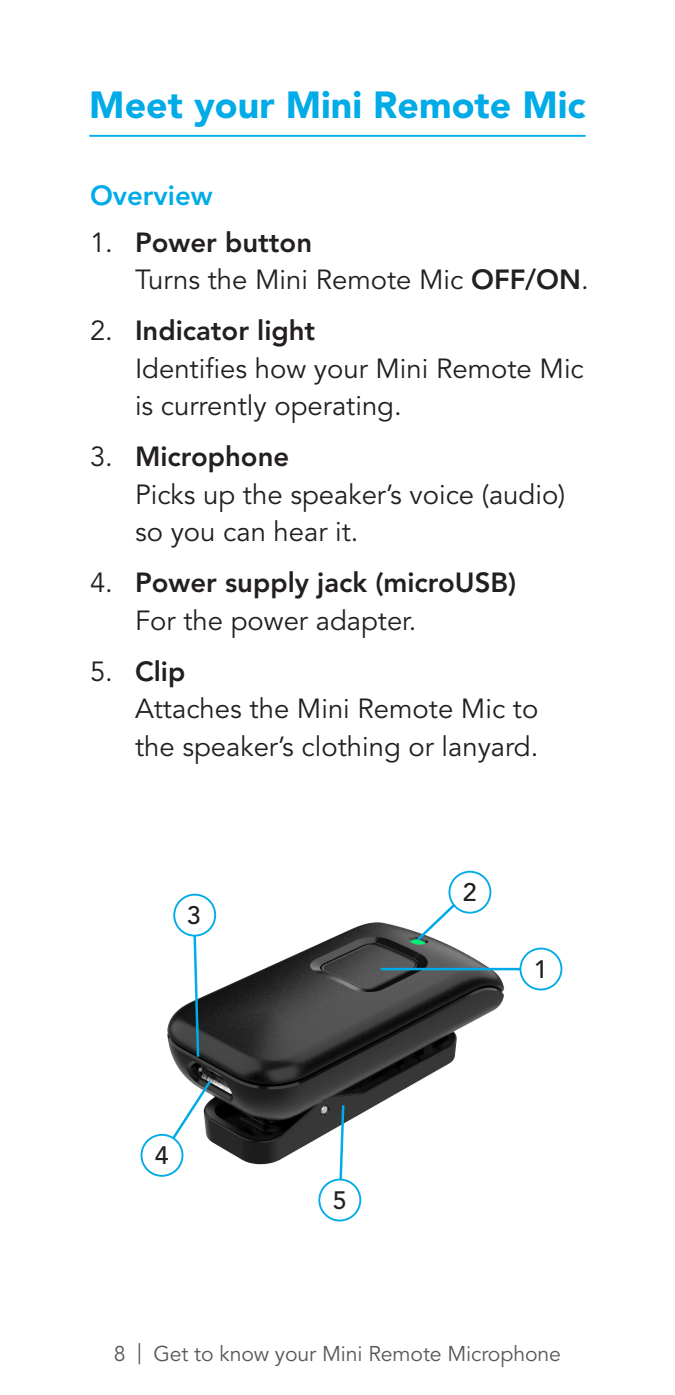
<style>
.page{position:relative;width:675px;height:1395px;background:#fff}
.page>*{position:absolute;margin:0;border:0;box-sizing:border-box;transform-origin:0 0}
.Page_Headline{font:37.5px "Avenir LT SLI Std Black";color:#00abe7}
.t1{font:27.5px/37.5px "Avenir LT SLI Std Book";color:#231f20}
.t2{font:27.5px/37.5px "Avenir LT SLI Std Heavy";color:#231f20}
.Subhead{font:27.5px "Avenir LT SLI Std Heavy";color:#00abe7}
.t3{font:25px "Avenir LT SLI Std Medium";color:#231f20}
.t4{font:21.25px "Avenir LT SLI Std Book";letter-spacing:-.005em;color:#57585a}
.s1{font-family:"Avenir LT SLI Std Heavy"}
.s2{font-family:"Avenir LT SLI Std Book"}
</style>
<div class="page">
<hr style="left:89px;top:135px;width:497px;height:2px;background:#00abe7">
<img style="left:141px;top:883px;width:379px;height:288px">
<hr style="left:381px;top:968px;width:148px;height:2px;background:#00abe7">
<div style="left:520px;top:949px;width:41px;height:41px;background:#fff;border-radius:50%"></div>
<div style="left:520px;top:948px;width:42px;height:42px;border:2px solid #00abe7;border-radius:50%"></div>
<svg style="left:414px;top:893px;width:52px;height:50px"></svg>
<div style="left:449px;top:872px;width:41px;height:41px;background:#fff;border-radius:50%"></div>
<div style="left:449px;top:871px;width:42px;height:43px;border:2px solid #00abe7;border-radius:50%"></div>
<svg style="left:159px;top:1078px;width:54px;height:80px"></svg>
<div style="left:142px;top:1135px;width:40px;height:41px;background:#fff;border-radius:50%"></div>
<div style="left:141px;top:1134px;width:42px;height:43px;border:2px solid #00abe7;border-radius:50%"></div>
<svg style="left:338px;top:1103px;width:8px;height:77px"></svg>
<div style="left:318px;top:1179px;width:43px;height:42px;border:2px solid #00abe7;border-radius:50%"></div>
<svg style="left:191px;top:936px;width:10px;height:123px"></svg>
<div style="left:174px;top:895px;width:41px;height:41px;background:#fff;border-radius:50%"></div>
<div style="left:173px;top:894px;width:43px;height:43px;border:2px solid #00abe7;border-radius:50%"></div>
<p class="Page_Headline" style="left:89px;top:83px;width:498px">Meet your Mini Remote Mic</p>
<p class="Subhead" style="left:90px;top:179px;width:124px">Overview</p>
<p class="t1" style="left:135px;top:224px;width:455px;text-indent:-45px">1. <span class="s1">Power button<br></span>Turns the Mini Remote Mic <span class="s1">OFF/ON</span>.</p>
<p class="t1" style="left:135px;top:313px;width:450px;text-indent:-45px">2. <span class="s1">Indicator light<br></span>Identifies how your Mini Remote Mic is currently operating.</p>
<p class="t1" style="left:135px;top:439px;width:432px;text-indent:-45px">3. <span class="s1">Microphone<br></span>Picks up the speaker’s voice (audio) so you can hear it.</p>
<p class="t2" style="left:135px;top:564px;width:383px;text-indent:-45px"><span class="s2">4.</span> Power supply jack (microUSB)<br><span class="s2">For the power adapter.</span></p>
<p class="t1" style="left:135px;top:653px;width:405px;text-indent:-45px">5. <span class="s1">Clip<br></span>Attaches the Mini Remote Mic to the speaker’s clothing or lanyard.</p>
<p class="t3" style="left:187px;top:901px;width:15px">3</p>
<p class="t3" style="left:155px;top:1141px;width:15px">4</p>
<p class="t3" style="left:333px;top:1186px;width:15px">5</p>
<p class="t3" style="left:463px;top:878px;width:15px">2</p>
<p class="t3" style="left:534px;top:955px;width:15px">1</p>
<p class="t4" style="left:114px;top:1342px;width:449px">8 | Get to know your Mini Remote Microphone</p>
</div>
